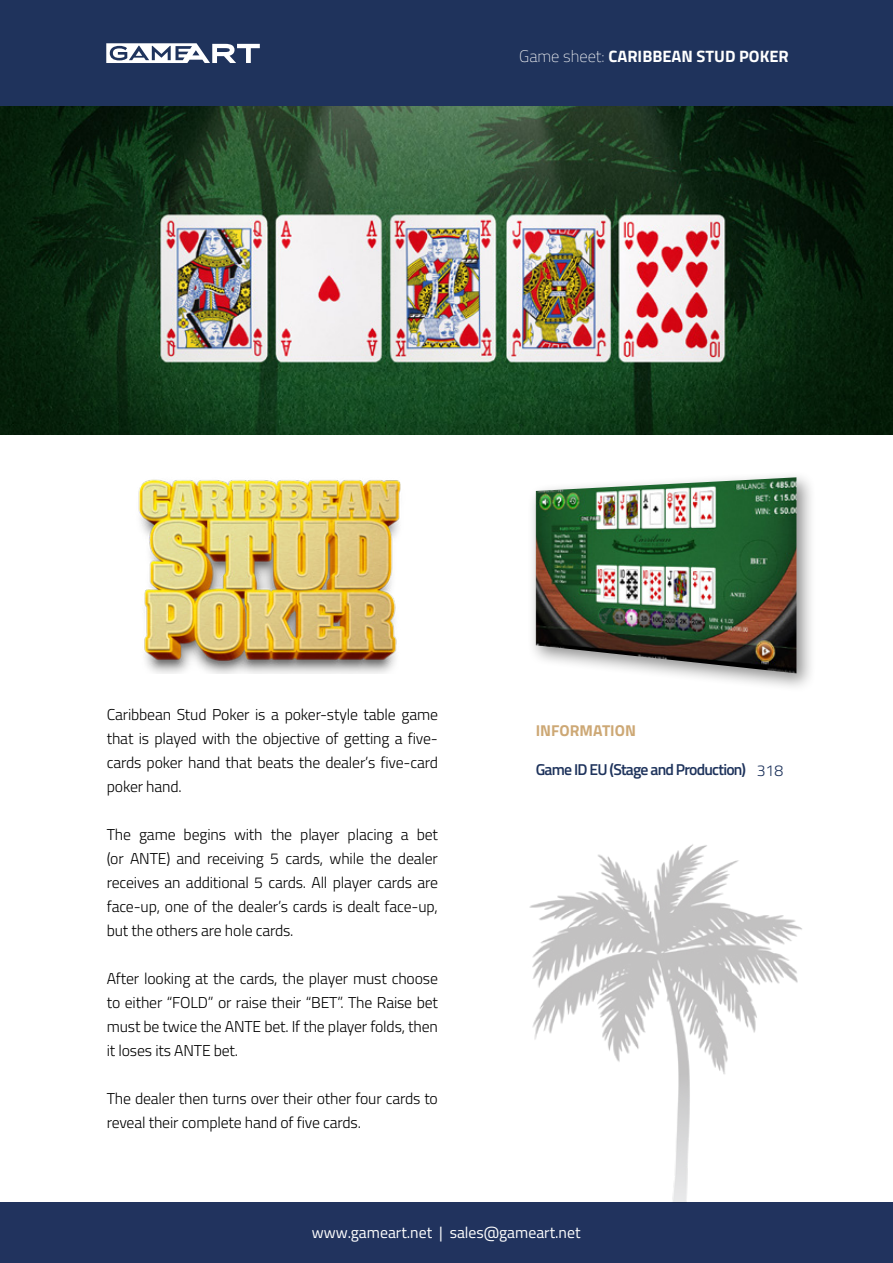
<style>
.page{position:relative;width:893px;height:1263px;background:#fff}
.page>*{position:absolute;margin:0;border:0;box-sizing:border-box;transform-origin:0 0}
.t1{font:700 16.5px "Titillium Web";color:#fff}
.t2{font:300 15.75px/24px "Titillium Web";letter-spacing:-.01em;color:#000;text-align:justify}
.t3{font:15.75px "Titillium Web";color:#fff}
.t4{font:600 15.75px "Titillium Web";letter-spacing:-.05em;color:#1e335c}
.t5{font:700 15.75px "Titillium Web";color:#cda875}
.t6{font:300 15.75px "Titillium Web";color:#1e335c}
.s1{font-weight:200}
</style>
<div class="page">
<div style="left:0;top:1202px;width:893px;height:61px;background:#21335e"></div>
<div style="left:0;top:0;width:893px;height:106px;background:#1f335c"></div>
<svg style="left:106px;top:43px;width:154px;height:20px"></svg>
<img style="left:529px;top:844px;width:273px;height:358px">
<img style="left:138px;top:479px;width:263px;height:194px">
<img style="left:0;top:106px;width:893px;height:329px">
<div style="left:527px;top:470px;width:289px;height:223px;background:#000;opacity:.44"></div>
<img style="left:536px;top:477px;width:260px;height:196px">
<p class="t1" style="left:519px;top:43px;width:271px"><span class="s1">Game sheet:</span> CARIBBEAN STUD POKER</p>
<p class="t2" style="left:107px;top:701px;width:333px">Caribbean Stud Poker is a poker-style table game that is played with the objective of getting a five&shy;cards poker hand that beats the dealer’s five-card poker hand.</p>
<p class="t2" style="left:107px;top:821px;width:333px">The game begins with the player placing a bet (or ANTE) and receiving 5 cards, while the dealer receives an additional 5 cards. All player cards are face-up, one of the dealer’s cards is dealt face-up, but the others are hole cards.</p>
<p class="t2" style="left:107px;top:965px;width:333px">After looking at the cards, the player must choose to either “FOLD” or raise their “BET”. The Raise bet must be twice the ANTE bet. If the player folds, then it loses its ANTE bet.</p>
<p class="t2" style="left:107px;top:1085px;width:333px">The dealer then turns over their other four cards to reveal their complete hand of five cards.</p>
<p class="t5" style="left:536px;top:719px;width:102px">INFORMATION</p>
<p class="t4" style="left:536px;top:758px;width:212px">Game ID EU (Stage and Production)</p>
<p class="t6" style="left:757px;top:759px;width:28px">318</p>
<p class="t3" style="left:312px;top:1221px;width:270px">www.gameart.net | sales@gameart.net</p>
</div>
